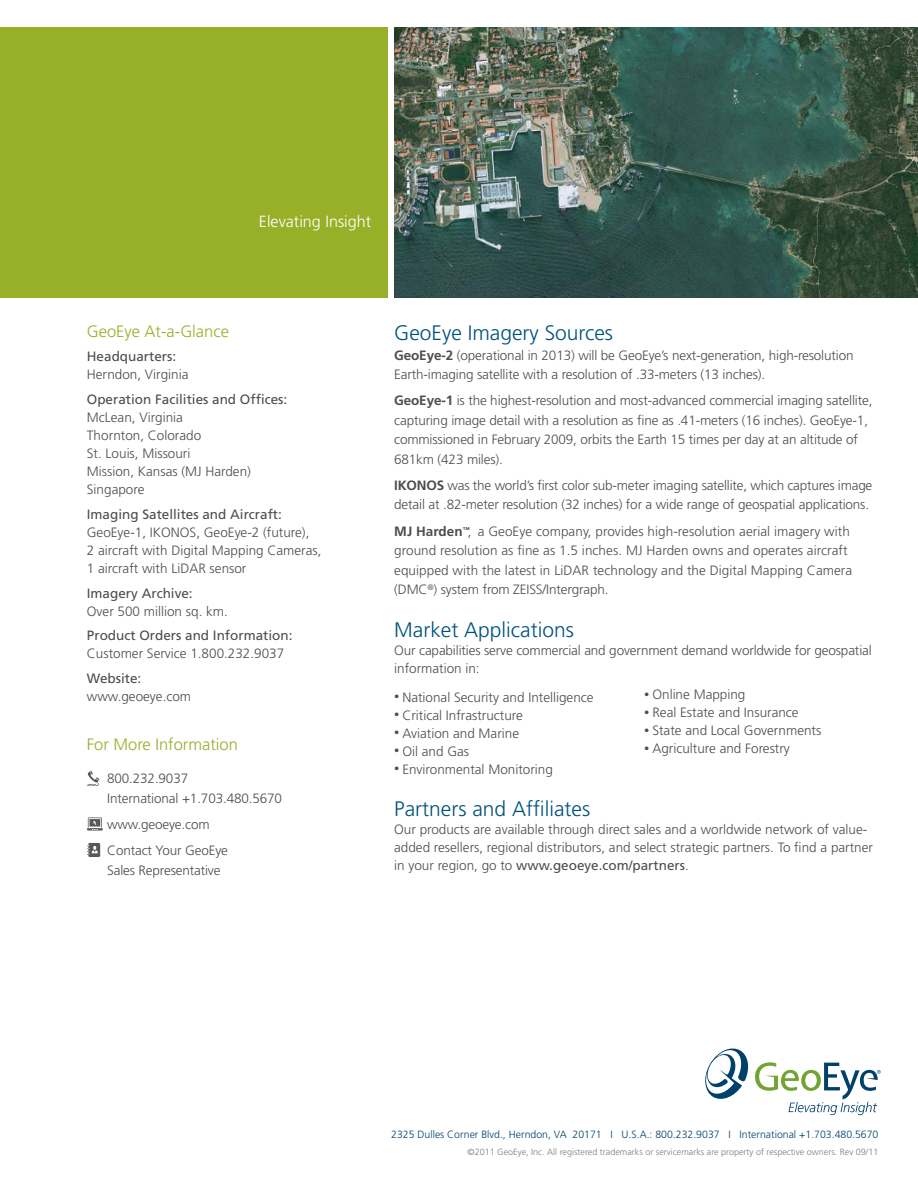
<style>
.page{position:relative;width:918px;height:1188px;background:#fff}
.page>*{position:absolute;margin:0;border:0;box-sizing:border-box;transform-origin:0 0}
.t1{font:300 21px "Frutiger";color:#00537d}
.t2{font:300 16.5px "Frutiger";color:#98af28}
.t3{font:300 16.2px "Frutiger";color:#fff}
.t4{font:300 13.5px/18px "Frutiger";color:#4d4d4f}
.t5{font:13.5px "Frutiger";color:#4d4d4f}
.t6{font:300 10.5px "Frutiger";color:#00416b}
.t7{font:300 9px "Frutiger";color:#7b7c7f}
.s1{font-size:10.5px}
.s2{font-weight:700}
.s3{font-weight:400}
</style>
<div class="page">
<img style="left:394px;top:27px;width:524px;height:270px">
<div style="left:0;top:27px;width:387px;height:270px;background:#98af28"></div>
<svg style="left:705px;top:1049px;width:176px;height:66px"></svg>
<svg style="left:87px;top:771px;width:12px;height:15px"></svg>
<svg style="left:87px;top:817px;width:16px;height:14px"></svg>
<svg style="left:87px;top:843px;width:13px;height:14px"></svg>
<p class="t3" style="left:259px;top:212px;width:114px">Elevating Insight</p>
<p class="t2" style="left:87px;top:322px;width:144px">GeoEye At-a-Glance</p>
<p class="t5" style="left:87px;top:349px;width:91px">Headquarters:</p>
<p class="t4" style="left:87px;top:366px;width:103px">Herndon, Virginia</p>
<p class="t5" style="left:87px;top:392px;width:202px">Operation Facilities and Offices:</p>
<p class="t4" style="left:87px;top:409px;width:163px">McLean, Virginia<br>Thornton, Colorado<br>St. Louis, Missouri<br>Mission, Kansas (MJ Harden)<br>Singapore</p>
<p class="t5" style="left:87px;top:506px;width:197px">Imaging Satellites and Aircraft:</p>
<p class="t4" style="left:87px;top:523px;width:236px">GeoEye-1, IKONOS, GeoEye-2 (future),<br>2 aircraft with Digital Mapping Cameras,<br>1 aircraft with LiDAR sensor</p>
<p class="t5" style="left:87px;top:585px;width:107px">Imagery Archive:</p>
<p class="t4" style="left:87px;top:602px;width:143px">Over 500 million sq. km.</p>
<p class="t5" style="left:87px;top:628px;width:207px">Product Orders and Information:</p>
<p class="t4" style="left:87px;top:645px;width:199px">Customer Service 1.800.232.9037</p>
<p class="t5" style="left:87px;top:670px;width:56px">Website:</p>
<p class="t4" style="left:87px;top:688px;width:106px">www.geoeye.com</p>
<p class="t4" style="left:394px;top:688px;width:201px"><span class="s1">•</span> National Security and Intelligence</p>
<p class="t4" style="left:394px;top:706px;width:130px"><span class="s1">•</span> Critical Infrastructure</p>
<p class="t4" style="left:394px;top:724px;width:126px"><span class="s1">•</span> Aviation and Marine</p>
<p class="t4" style="left:394px;top:742px;width:76px"><span class="s1">•</span> Oil and Gas</p>
<p class="t4" style="left:394px;top:760px;width:160px"><span class="s1">•</span> Environmental Monitoring</p>
<h1 class="t1" style="left:394px;top:321px;width:220px">GeoEye Imagery Sources</h1>
<p class="t4" style="left:394px;top:345px;width:461px;line-height:19.5px"><span class="s2">GeoEye-2</span> (operational in 2013) will be GeoEye’s next-generation, high-resolution<br>Earth-imaging satellite with a resolution of .33-meters (13 inches).</p>
<p class="t4" style="left:394px;top:391px;width:480px;line-height:19.5px"><span class="s2">GeoEye-1</span> is the highest-resolution and most-advanced commercial imaging satellite, capturing image detail with a resolution as fine as .41-meters (16 inches). GeoEye-1, commissioned in February 2009, orbits the Earth 15 times per day at an altitude of 681km (423 miles).</p>
<p class="t4" style="left:394px;top:476px;width:480px;line-height:19.5px"><span class="s2">IKONOS</span> was the world’s first color sub-meter imaging satellite, which captures image detail at .82-meter resolution (32 inches) for a wide range of geospatial applications.</p>
<p class="t4" style="left:394px;top:522px;width:460px;line-height:19.5px"><span class="s2">MJ Harden</span><sup>™</sup>, a GeoEye company, provides high-resolution aerial imagery with ground resolution as fine as 1.5 inches. MJ Harden owns and operates aircraft equipped with the latest in LiDAR technology and the Digital Mapping Camera (DMC<sup>®</sup>) system from ZEISS/Intergraph.</p>
<h1 class="t1" style="left:394px;top:618px;width:181px">Market Applications</h1>
<p class="t4" style="left:394px;top:642px;width:479px">Our capabilities serve commercial and government demand worldwide for geospatial information in:</p>
<p class="t4" style="left:644px;top:686px;width:103px"><span class="s1">•</span> Online Mapping</p>
<p class="t4" style="left:644px;top:704px;width:156px"><span class="s1">•</span> Real Estate and Insurance</p>
<p class="t4" style="left:644px;top:722px;width:179px"><span class="s1">•</span> State and Local Governments</p>
<p class="t4" style="left:644px;top:740px;width:147px"><span class="s1">•</span> Agriculture and Forestry</p>
<p class="t2" style="left:87px;top:735px;width:152px">For More Information</p>
<p class="t4" style="left:107px;top:769px;width:176px;line-height:19.5px">800.232.9037<br>International +1.703.480.5670</p>
<p class="t4" style="left:107px;top:811px;width:122px;line-height:26.2px">www.geoeye.com<br>Contact Your GeoEye</p>
<p class="t4" style="left:107px;top:861px;width:115px">Sales Representative</p>
<h1 class="t1" style="left:394px;top:797px;width:198px">Partners and Affiliates</h1>
<p class="t4" style="left:394px;top:820px;width:480px">Our products are available through direct sales and a worldwide network of value&shy;added resellers, regional distributors, and select strategic partners. To find a partner in your region, go to <span class="s3">www.geoeye.com/partners</span>.</p>
<p class="t6" style="left:391px;top:1129px;width:489px">2325 Dulles Corner Blvd., Herndon, VA 20171 I U.S.A.: 800.232.9037 I International +1.703.480.5670</p>
<p class="t7" style="left:468px;top:1147px;width:412px">©2011 GeoEye, Inc. All registered trademarks or servicemarks are property of respective owners. Rev 09/11</p>
</div>
